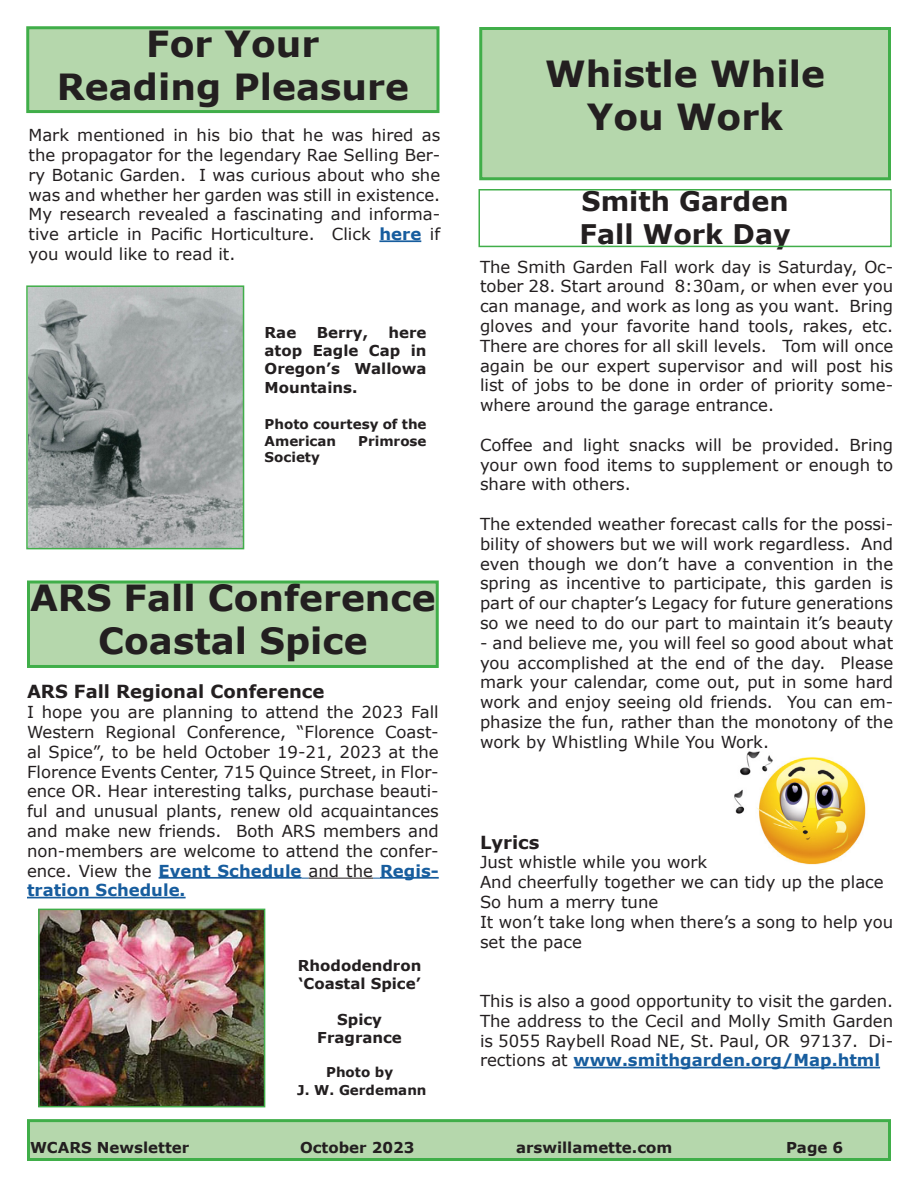
<style>
.page{position:relative;width:918px;height:1188px;background:#fff}
.page>*{position:absolute;margin:0;border:0;box-sizing:border-box;transform-origin:0 0}
.t1{font:700 36px "Verdana";color:#231f20}
.t2{font:700 27px "Verdana";color:#231f20}
.t3{font:700 18px "Verdana";color:#231f20}
.t4{font:16.5px/19.8px "Verdana";color:#231f20;text-align:justify}
.t5{font:700 15px/18px "Verdana";color:#231f20;text-align:justify}
.t6{font:700 13.5px/16.2px "Verdana";color:#231f20}
.s1{font-weight:700;color:#175d9e}
</style>
<div class="page">
<div style="left:28px;top:1121px;width:862px;height:39px;background:#b5d7ac"></div>
<div style="left:27px;top:1119px;width:864px;height:42px;border:3px solid #40ae49"></div>
<hr style="left:379px;top:240px;width:42px;height:2px;background:#175d9e">
<div style="left:28px;top:28px;width:410px;height:84px;background:#b5d7ac"></div>
<div style="left:26px;top:26px;width:414px;height:87px;border:3px solid #40ae49"></div>
<div style="left:28px;top:582px;width:409px;height:84px;background:#b5d7ac"></div>
<div style="left:27px;top:580px;width:412px;height:88px;border:3px solid #40ae49"></div>
<hr style="left:159px;top:877px;width:143px;height:2px;background:#175d9e">
<hr style="left:309px;top:878px;width:64px;height:1px;background:#231f20">
<hr style="left:380px;top:877px;width:59px;height:2px;background:#175d9e">
<hr style="left:27px;top:897px;width:159px;height:1px;background:#175d9e">
<img style="left:29px;top:288px;width:212px;height:258px">
<div style="left:26px;top:285px;width:218px;height:264px;border:2px solid #40ae49"></div>
<div style="left:481px;top:28px;width:409px;height:151px;background:#b5d7ac"></div>
<div style="left:479px;top:27px;width:412px;height:153px;border:3px solid #40ae49"></div>
<div style="left:478px;top:189px;width:414px;height:58px;border:2px solid #40ae49"></div>
<hr style="left:574px;top:1067px;width:306px;height:1px;background:#175d9e">
<img style="left:734px;top:753px;width:132px;height:110px">
<img style="left:41px;top:912px;width:221px;height:192px">
<div style="left:38px;top:909px;width:227px;height:198px;border:2px solid #40ae49"></div>
<p class="t1" style="left:146px;top:18px;width:175px">For Your</p>
<p class="t1" style="left:57px;top:61px;width:354px">Reading Pleasure</p>
<p class="t4" style="left:28px;top:125px;width:413px">Mark mentioned in his bio that he was hired as the propagator for the legendary Rae Selling Ber&shy;ry Botanic Garden. I was curious about who she was and whether her garden was still in existence.<br>My research revealed a fascinating and informa&shy;tive article in Pacific Horticulture. Click <span class="s1">here</span> if you would like to read it.</p>
<p class="t5" style="left:265px;top:323px;width:164px;text-indent:124px">here atop Eagle Cap in Oregon’s Wallowa</p>
<p class="t5" style="left:265px;top:379px;width:94px">Mountains.</p>
<p class="t6" style="left:265px;top:416px;width:163px">Photo courtesy of the<br>American</p>
<p class="t5" style="left:265px;top:323px;width:33px">Rae</p>
<p class="t5" style="left:317px;top:323px;width:53px">Berry,</p>
<p class="t6" style="left:358px;top:432px;width:70px">Primrose</p>
<p class="t6" style="left:265px;top:449px;width:57px">Society</p>
<p class="t1" style="left:30px;top:572px;width:407px">ARS Fall Conference</p>
<p class="t1" style="left:98px;top:616px;width:271px">Coastal Spice</p>
<p class="t3" style="left:27px;top:679px;width:299px">ARS Fall Regional Conference</p>
<p class="t4" style="left:27px;top:702px;width:413px">I hope you are planning to attend the 2023 Fall Western Regional Conference, “Florence Coast&shy;al Spice”, to be held October 19-21, 2023 at the Florence Events Center, 715 Quince Street, in Flor&shy;ence OR. Hear interesting talks, purchase beauti&shy;ful and unusual plants, renew old acquaintances and make new friends. Both ARS members and non-members are welcome to attend the confer&shy;ence. View the <span class="s1">Event Schedule</span> and the <span class="s1">Regis&shy;tration Schedule.</span></p>
<p class="t5" style="left:298px;top:956px;width:125px">Rhododendron</p>
<p class="t5" style="left:299px;top:974px;width:124px">‘Coastal Spice’</p>
<p class="t5" style="left:337px;top:1010px;width:46px">Spicy</p>
<p class="t5" style="left:317px;top:1028px;width:86px">Fragrance</p>
<p class="t6" style="left:326px;top:1063px;width:69px">Photo by</p>
<p class="t6" style="left:297px;top:1081px;width:131px">J. W. Gerdemann</p>
<p class="t1" style="left:545px;top:48px;width:281px">Whistle While</p>
<p class="t1" style="left:587px;top:92px;width:198px">You Work</p>
<p class="t2" style="left:582px;top:182px;width:209px">Smith Garden</p>
<p class="t2" style="left:580px;top:215px;width:213px">Fall Work Day</p>
<p class="t4" style="left:480px;top:257px;width:415px">The Smith Garden Fall work day is Saturday, Oc&shy;tober 28. Start around 8:30am, or when ever you can manage, and work as long as you want. Bring gloves and your favorite hand tools, rakes, etc.<br>There are chores for all skill levels. Tom will once again be our expert supervisor and will post his list of jobs to be done in order of priority some&shy;where around the garage entrance.</p>
<p class="t4" style="left:480px;top:435px;width:415px">Coffee and light snacks will be provided. Bring your own food items to supplement or enough to share with others.</p>
<p class="t4" style="left:480px;top:514px;width:415px">The extended weather forecast calls for the possi&shy;bility of showers but we will work regardless. And even though we don’t have a convention in the spring as incentive to participate, this garden is part of our chapter’s Legacy for future generations so we need to do our part to maintain it’s beauty</p>
<p class="t4" style="left:480px;top:633px;width:415px">- and believe me, you will feel so good about what you accomplished at the end of the day. Please mark your calendar, come out, put in some hard work and enjoy seeing old friends. You can em&shy;phasize the fun, rather than the monotony of the work by Whistling While You Work.</p>
<p class="t3" style="left:480px;top:829px;width:61px">Lyrics</p>
<p class="t4" style="left:480px;top:852px;width:229px">Just whistle while you work</p>
<p class="t4" style="left:480px;top:872px;width:405px">And cheerfully together we can tidy up the place</p>
<p class="t4" style="left:480px;top:892px;width:180px">So hum a merry tune</p>
<p class="t4" style="left:480px;top:912px;width:415px">It won’t take long when there’s a song to help you set the pace</p>
<p class="t4" style="left:480px;top:991px;width:415px">This is also a good opportunity to visit the garden.<br>The address to the Cecil and Molly Smith Garden is 5055 Raybell Road NE, St. Paul, OR 97137. Di&shy;rections at <span class="s1">www.smithgarden.org/Map.html</span></p>
<p class="t5" style="left:30px;top:1138px;width:161px">WCARS Newsletter</p>
<p class="t5" style="left:300px;top:1138px;width:116px">October 2023</p>
<p class="t5" style="left:516px;top:1138px;width:158px">arswillamette.com</p>
<p class="t5" style="left:786px;top:1138px;width:59px">Page 6</p>
</div>
